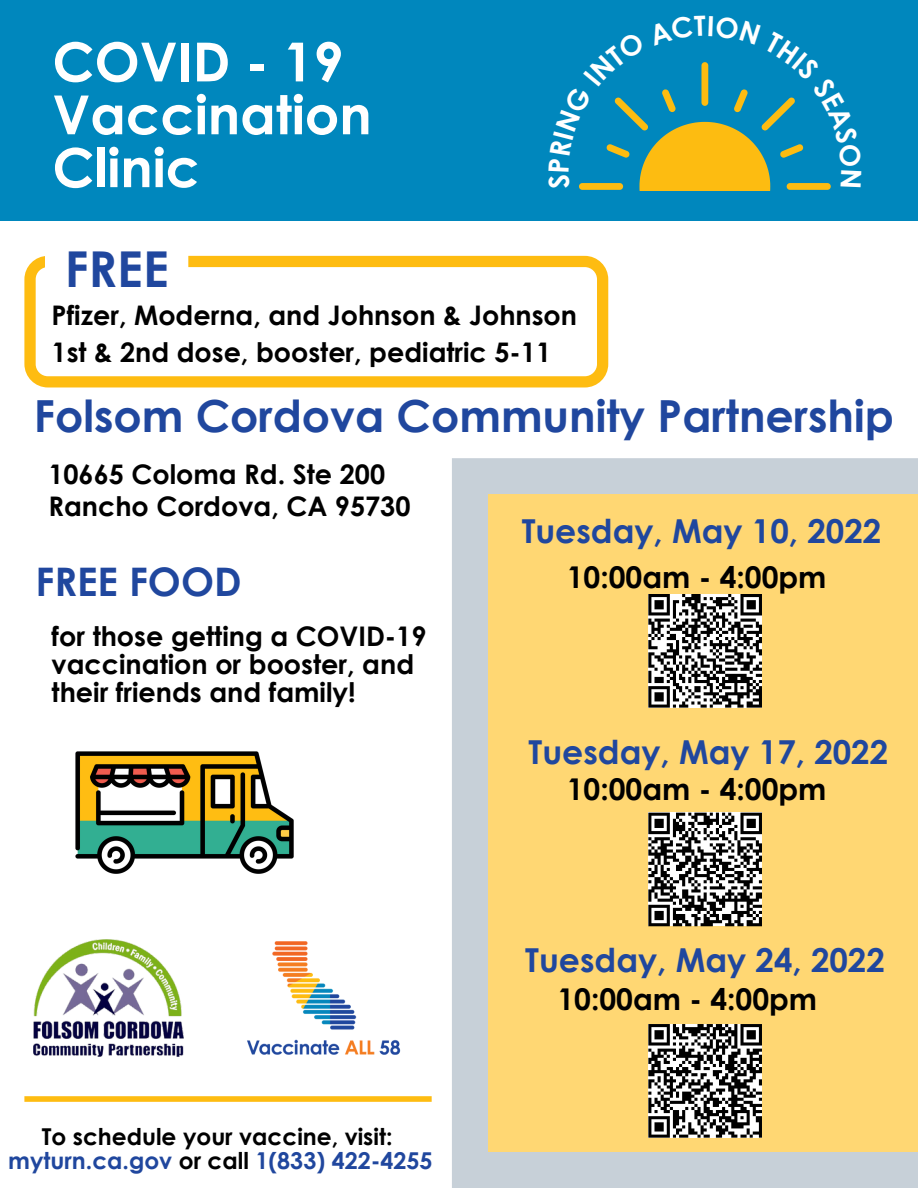
<style>
.page{position:relative;width:918px;height:1188px;background:#fff}
.page>*{position:absolute;margin:0;border:0;box-sizing:border-box;transform-origin:0 0}
.t1{font:700 53.85px "Century Gothic";color:#fff}
.t2{font:700 49.5px "Century Gothic";color:#20479e}
.t3{font:700 44.25px "Century Gothic";color:#20479e}
.t4{font:700 39.3px "Century Gothic";color:#20479e}
.t5{font:700 33px "Century Gothic";color:#20479e}
.t6{font:700 30px "Century Gothic";color:#000}
.t7{font:700 27px "Century Gothic";color:#000}
.t8{font:700 23.25px "Century Gothic";color:#20479e}
.t9{font:700 23.25px "Century Gothic";color:#000}
.s1{color:#000}
</style>
<div class="page">
<div style="left:0;top:0;width:918px;height:221px;background:#0087bd"></div>
<svg style="left:24px;top:256px;width:584px;height:131px"></svg>
<img style="left:34px;top:940px;width:149px;height:117px">
<img style="left:247px;top:941px;width:154px;height:114px">
<img style="left:75px;top:751px;width:219px;height:123px">
<div style="left:452px;top:458px;width:466px;height:730px;background:#c7d0d8"></div>
<div style="left:488px;top:495px;width:430px;height:657px;background:#ffd773"></div>
<svg style="left:648px;top:594px;width:114px;height:114px;background:#838383"></svg>
<svg style="left:648px;top:813px;width:114px;height:113px;background:#7e7e7e"></svg>
<svg style="left:648px;top:1024px;width:114px;height:114px;background:#7c7c7c"></svg>
<svg style="left:45px;top:256px;width:143px;height:53px"></svg>
<div style="left:24px;top:1096px;width:408px;height:6px;background:#febc11"></div>
<svg style="left:579px;top:62px;width:252px;height:128px"></svg>
<p class="t1" style="left:52px;top:27px;width:293px">COVID - 19</p>
<p class="t1" style="left:53px;top:80px;width:321px">Vaccination</p>
<p class="t1" style="left:52px;top:133px;width:149px">Clinic</p>
<p class="t2" style="left:65px;top:238px;width:105px">FREE</p>
<p class="t7" style="left:52px;top:298px;width:527px">Pfizer, Moderna, and Johnson &amp; Johnson</p>
<p class="t7" style="left:52px;top:335px;width:501px">1st &amp; 2nd dose, booster, pediatric 5-11</p>
<p class="t3" style="left:34px;top:387px;width:862px">Folsom Cordova Community Partnership</p>
<p class="t7" style="left:48px;top:457px;width:338px">10665 Coloma Rd. Ste 200</p>
<p class="t7" style="left:48px;top:488px;width:364px">Rancho Cordova, CA 95730</p>
<p class="t5" style="left:522px;top:510px;width:361px">Tuesday, May 10, 2022</p>
<p class="t6" style="left:567px;top:558px;width:261px">10:00am - 4:00pm</p>
<p class="t4" style="left:35px;top:557px;width:208px">FREE FOOD</p>
<p class="t7" style="left:52px;top:619px;width:376px">for those getting a COVID-19</p>
<p class="t7" style="left:52px;top:647px;width:364px">vaccination or booster, and</p>
<p class="t7" style="left:52px;top:675px;width:306px">their friends and family!</p>
<p class="t9" style="left:42px;top:1122px;width:352px">To schedule your vaccine, visit:</p>
<p class="t8" style="left:8px;top:1145px;width:426px">myturn.ca.gov <span class="s1">or call</span> 1(833) 422-4255</p>
<p class="t5" style="left:529px;top:730px;width:361px">Tuesday, May 17, 2022</p>
<p class="t6" style="left:567px;top:770px;width:261px">10:00am - 4:00pm</p>
<p class="t5" style="left:525px;top:939px;width:361px">Tuesday, May 24, 2022</p>
<p class="t6" style="left:557px;top:980px;width:261px">10:00am - 4:00pm</p>
</div>
